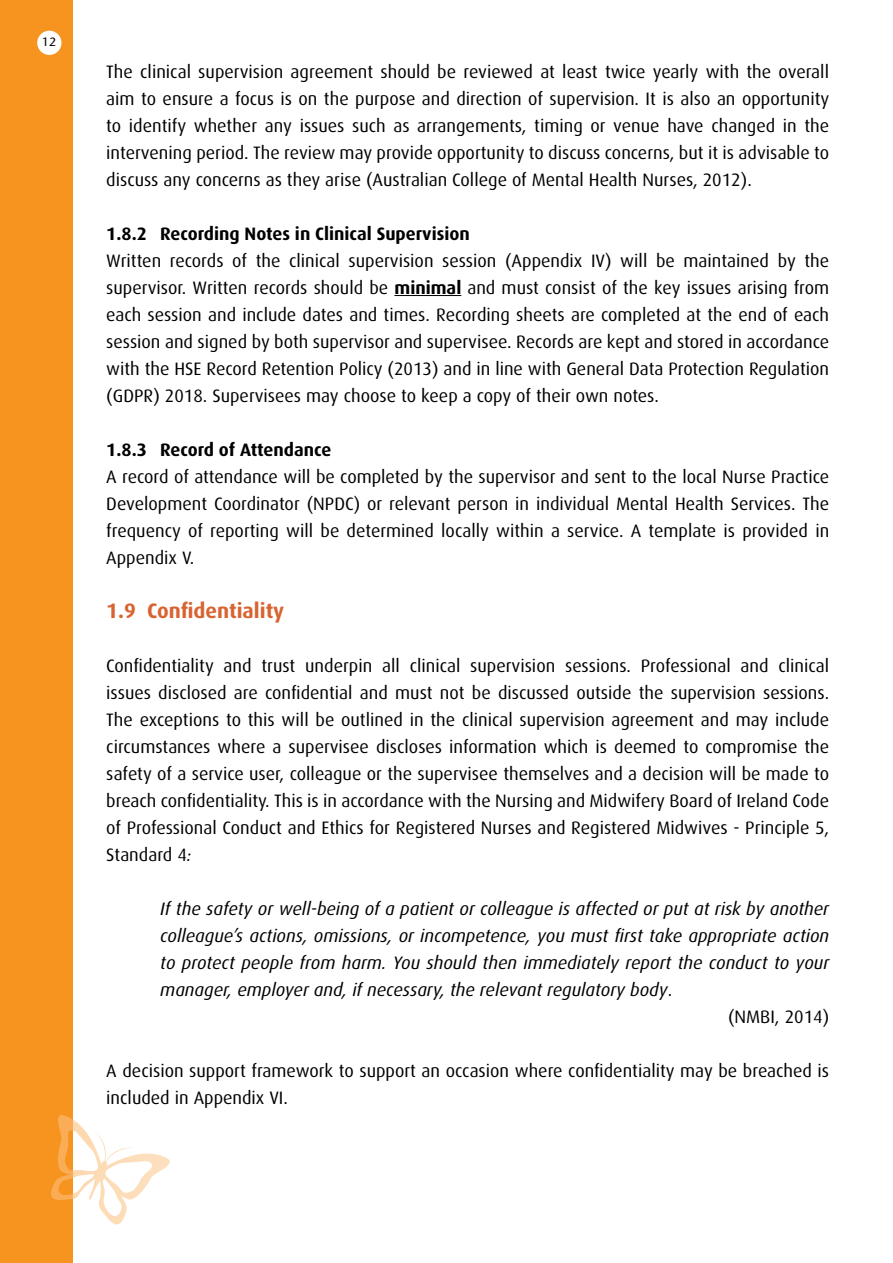
<style>
.page{position:relative;width:893px;height:1263px;background:#fff}
.page>*{position:absolute;margin:0;border:0;box-sizing:border-box;transform-origin:0 0}
.t1{font:700 21px "Dax";color:#d86330}
.t2{font:18px/27px "Dax";color:#000;text-align:justify}
.t3{font:italic 18px "Dax";color:#000}
.t4{font:700 18px "Dax";color:#000}
.t5{font:12px "Stone Sans";color:#000}
.s1{font-weight:700}
.s2{font-style:italic}
.s3{font-style:normal}
</style>
<div class="page">
<div style="left:0;top:0;width:73px;height:1263px;background:#f7941f"></div>
<svg style="left:37px;top:31px;width:24px;height:24px"></svg>
<img style="left:51px;top:1115px;width:119px;height:109px">
<hr style="left:394px;top:295px;width:67px;height:1px;background:#000">
<p class="t5" style="left:42px;top:35px;width:15px">12</p>
<p class="t2" style="left:106px;top:58px;width:724px">The clinical supervision agreement should be reviewed at least twice yearly with the overall aim to ensure a focus is on the purpose and direction of supervision. It is also an opportunity to identify whether any issues such as arrangements, timing or venue have changed in the intervening period. The review may provide opportunity to discuss concerns, but it is advisable to discuss any concerns as they arise (Australian College of Mental Health Nurses, 2012).</p>
<p class="t4" style="left:106px;top:223px;width:365px">1.8.2 Recording Notes in Clinical Supervision</p>
<p class="t2" style="left:106px;top:247px;width:724px">Written records of the clinical supervision session (Appendix IV) will be maintained by the supervisor. Written records should be <span class="s1">minimal</span> and must consist of the key issues arising from each session and include dates and times. Recording sheets are completed at the end of each session and signed by both supervisor and supervisee. Records are kept and stored in accordance with the HSE Record Retention Policy (2013) and in line with General Data Protection Regulation (GDPR) 2018. Supervisees may choose to keep a copy of their own notes.</p>
<p class="t4" style="left:106px;top:439px;width:227px">1.8.3 Record of Attendance</p>
<p class="t2" style="left:106px;top:463px;width:724px">A record of attendance will be completed by the supervisor and sent to the local Nurse Practice Development Coordinator (NPDC) or relevant person in individual Mental Health Services. The frequency of reporting will be determined locally within a service. A template is provided in Appendix V.</p>
<p class="t1" style="left:106px;top:598px;width:179px">1.9 Confidentiality</p>
<p class="t2" style="left:106px;top:652px;width:724px">Confidentiality and trust underpin all clinical supervision sessions. Professional and clinical issues disclosed are confidential and must not be discussed outside the supervision sessions.<br>The exceptions to this will be outlined in the clinical supervision agreement and may include circumstances where a supervisee discloses information which is deemed to compromise the safety of a service user, colleague or the supervisee themselves and a decision will be made to breach confidentiality. This is in accordance with the Nursing and Midwifery Board of Ireland Code of Professional Conduct and Ethics for Registered Nurses and Registered Midwives - Principle 5, Standard 4<span class="s2">:</span></p>
<p class="t3" style="left:160px;top:899px;width:670px">If the safety or well-being of a patient or colleague is affected or put at risk by another</p>
<p class="t3" style="left:160px;top:926px;width:670px">colleague’s actions, omissions, or incompetence, you must first take appropriate action</p>
<p class="t3" style="left:160px;top:953px;width:670px">to protect people from harm. You should then immediately report the conduct to your</p>
<p class="t3" style="left:160px;top:980px;width:513px">manager, employer and, if necessary, the relevant regulatory body<span class="s3">.</span></p>
<p class="t2" style="left:728px;top:1003px;width:103px">(NMBI, 2014)</p>
<p class="t2" style="left:106px;top:1057px;width:724px">A decision support framework to support an occasion where confidentiality may be breached is included in Appendix VI.</p>
</div>
